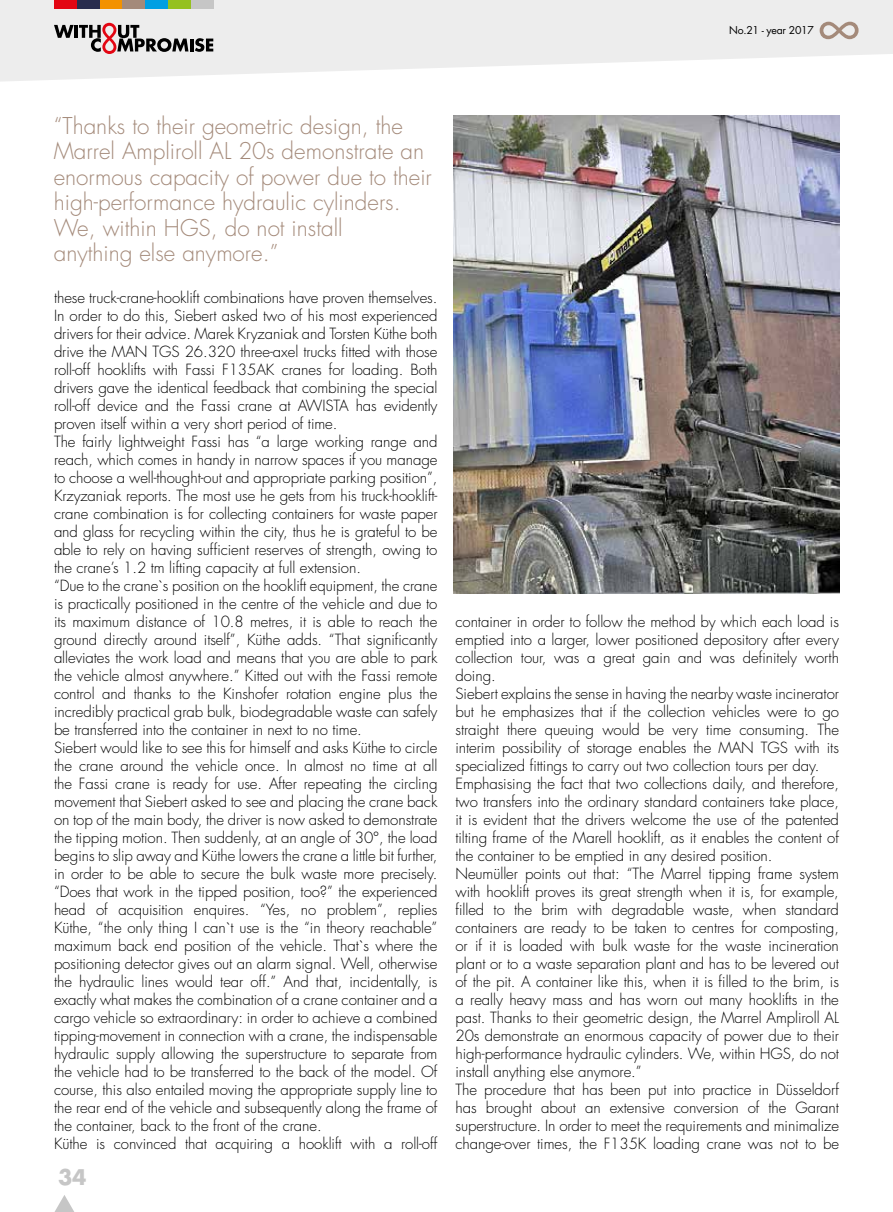
<style>
.page{position:relative;width:893px;height:1212px;background:#fff}
.page>*{position:absolute;margin:0;border:0;box-sizing:border-box;transform-origin:0 0}
.t1{font:300 22.5px/25.5px "Futura Std";color:#a48a7a}
.t2{font:700 21px "Futura Std";color:#c6c6c6}
.t3{font:300 15px/18px "Futura Std";letter-spacing:-.005em;color:#000}
.t4{font:10.5px "Futura Std";letter-spacing:-.025em;color:#000}
</style>
<div class="page">
<svg style="left:0;top:0;width:893px;height:82px;fill:#ededed"></svg>
<svg style="left:820px;top:22px;width:38px;height:17px"></svg>
<div style="left:54px;top:0;width:23px;height:9px;background:#e30613"></div>
<div style="left:77px;top:0;width:23px;height:9px;background:#292d4e"></div>
<div style="left:100px;top:0;width:23px;height:9px;background:#f39200"></div>
<div style="left:122px;top:0;width:23px;height:9px;background:#a48a7a"></div>
<div style="left:145px;top:0;width:23px;height:9px;background:#009fe3"></div>
<div style="left:168px;top:0;width:23px;height:9px;background:#95c11f"></div>
<div style="left:191px;top:0;width:23px;height:9px;background:#c6c6c6"></div>
<svg style="left:54px;top:23px;width:159px;height:31px;background:#aba2a2"></svg>
<svg style="left:55px;top:1195px;width:19px;height:17px"></svg>
<img style="left:453px;top:115px;width:386px;height:478px">
<p class="t4" style="left:729px;top:24px;width:86px">No.21 - year 2017</p>
<h1 class="t1" style="left:54px;top:113px;width:380px">“Thanks to their geometric design, the Marrel Ampliroll AL 20s demonstrate an enormous capacity of power due to their high-performance hydraulic cylinders.<br>We, within HGS, do not install<br>anything else anymore.”</h1>
<p class="t3" style="left:54px;top:289px;width:385px">these truck-crane-hooklift combinations have proven themselves.<br>In order to do this, Siebert asked two of his most experienced drivers for their advice. Marek Kryzaniak and Torsten Küthe both drive the MAN TGS 26.320 three-axel trucks fitted with those roll-off hooklifts with Fassi F135AK cranes for loading. Both drivers gave the identical feedback that combining the special roll-off device and the Fassi crane at AWISTA has evidently proven itself within a very short period of time.<br>The fairly lightweight Fassi has “a large working range and reach, which comes in handy in narrow spaces if you manage to choose a well-thought-out and appropriate parking position”, Krzyzaniak reports. The most use he gets from his truck-hooklift&shy;crane combination is for collecting containers for waste paper and glass for recycling within the city, thus he is grateful to be able to rely on having sufficient reserves of strength, owing to the crane’s 1.2 tm lifting capacity at full extension.<br>“Due to the crane`s position on the hooklift equipment, the crane is practically positioned in the centre of the vehicle and due to its maximum distance of 10.8 metres, it is able to reach the ground directly around itself”, Küthe adds. “That significantly alleviates the work load and means that you are able to park the vehicle almost anywhere.” Kitted out with the Fassi remote control and thanks to the Kinshofer rotation engine plus the incredibly practical grab bulk, biodegradable waste can safely be transferred into the container in next to no time.<br>Siebert would like to see this for himself and asks Küthe to circle the crane around the vehicle once. In almost no time at all the Fassi crane is ready for use. After repeating the circling movement that Siebert asked to see and placing the crane back on top of the main body, the driver is now asked to demonstrate the tipping motion. Then suddenly, at an angle of 30°, the load begins to slip away and Küthe lowers the crane a little bit further, in order to be able to secure the bulk waste more precisely. “Does that work in the tipped position, too?” the experienced head of acquisition enquires. “Yes, no problem”, replies Küthe, “the only thing I can`t use is the “in theory reachable” maximum back end position of the vehicle. That`s where the positioning detector gives out an alarm signal. Well, otherwise the hydraulic lines would tear off.” And that, incidentally, is exactly what makes the combination of a crane container and a cargo vehicle so extraordinary: in order to achieve a combined tipping-movement in connection with a crane, the indispensable hydraulic supply allowing the superstructure to separate from the vehicle had to be transferred to the back of the model. Of course, this also entailed moving the appropriate supply line to the rear end of the vehicle and subsequently along the frame of the container, back to the front of the crane.<br>Küthe is convinced that acquiring a hooklift with a roll-off</p>
<h2 class="t2" style="left:58px;top:1163px;width:30px">34</h2>
<p class="t3" style="left:455px;top:613px;width:385px">container in order to follow the method by which each load is emptied into a larger, lower positioned depository after every collection tour, was a great gain and was definitely worth doing.<br>Siebert explains the sense in having the nearby waste incinerator but he emphasizes that if the collection vehicles were to go straight there queuing would be very time consuming. The interim possibility of storage enables the MAN TGS with its specialized fittings to carry out two collection tours per day.<br>Emphasising the fact that two collections daily, and therefore, two transfers into the ordinary standard containers take place, it is evident that the drivers welcome the use of the patented tilting frame of the Marell hooklift, as it enables the content of the container to be emptied in any desired position.<br>Neumüller points out that: “The Marrel tipping frame system with hooklift proves its great strength when it is, for example, filled to the brim with degradable waste, when standard containers are ready to be taken to centres for composting, or if it is loaded with bulk waste for the waste incineration plant or to a waste separation plant and has to be levered out of the pit. A container like this, when it is filled to the brim, is a really heavy mass and has worn out many hooklifts in the past. Thanks to their geometric design, the Marrel Ampliroll AL 20s demonstrate an enormous capacity of power due to their high-performance hydraulic cylinders. We, within HGS, do not install anything else anymore.”<br>The procedure that has been put into practice in Düsseldorf has brought about an extensive conversion of the Garant superstructure. In order to meet the requirements and minimalize change-over times, the F135K loading crane was not to be</p>
</div>
